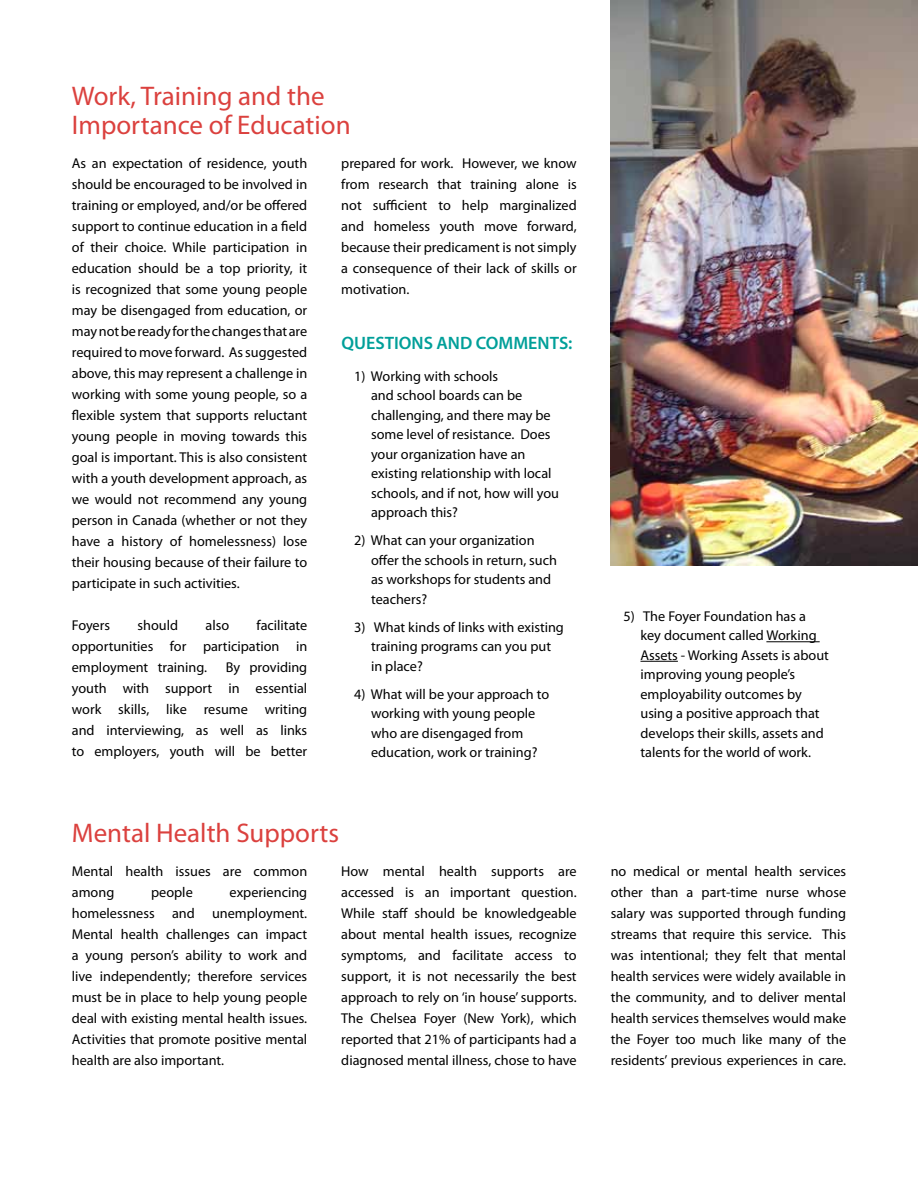
<style>
.page{position:relative;width:918px;height:1188px;background:#fff}
.page>*{position:absolute;margin:0;border:0;box-sizing:border-box;transform-origin:0 0}
.t1{font:27px/28.5px "Myriad Pro";color:#db413e}
.t2{font:600 18px "Myriad Pro";color:#009f99}
.t3{font:14.25px/21px "Myriad Pro";color:#000;text-align:justify}
</style>
<div class="page">
<img style="left:611px;top:0;width:307px;height:566px">
<hr style="left:766px;top:641px;width:54px;height:1px;background:#000">
<hr style="left:640px;top:661px;width:38px;height:1px;background:#000">
<p class="t1" style="left:72px;top:82px;width:280px">Work, Training and the<br>Importance of Education</p>
<p class="t3" style="left:72px;top:153px;width:237px">As an expectation of residence, youth should be encouraged to be involved in training or employed, and/or be offered support to continue education in a field of their choice. While participation in education should be a top priority, it is recognized that some young people may be disengaged from education, or may not be ready for the changes that are required to move forward. As suggested above, this may represent a challenge in working with some young people, so a flexible system that supports reluctant young people in moving towards this goal is important. This is also consistent with a youth development approach, as we would not recommend any young person in Canada (whether or not they have a history of homelessness) lose their housing because of their failure to participate in such activities.</p>
<p class="t3" style="left:72px;top:615px;width:40px">Foyers</p>
<p class="t3" style="left:137px;top:615px;width:42px">should</p>
<p class="t3" style="left:205px;top:615px;width:25px">also</p>
<p class="t3" style="left:341px;top:153px;width:237px">prepared for work. However, we know from research that training alone is not sufficient to help marginalized and homeless youth move forward, because their predicament is not simply a consequence of their lack of skills or motivation.</p>
<p class="t2" style="left:341px;top:332px;width:233px">QUESTIONS AND COMMENTS:</p>
<p class="t3" style="left:371px;top:366px;width:190px;line-height:19.5px;text-align:left;text-indent:-17px">1) Working with schools<br>and school boards can be challenging, and there may be some level of resistance. Does your organization have an existing relationship with local schools, and if not, how will you approach this?</p>
<p class="t3" style="left:371px;top:531px;width:188px;line-height:19.5px;text-align:left;text-indent:-17px">2) What can your organization offer the schools in return, such as workshops for students and teachers?</p>
<p class="t3" style="left:371px;top:617px;width:194px;line-height:19.5px;text-align:left;text-indent:-17px">3) What kinds of links with existing training programs can you put in place?</p>
<p class="t3" style="left:371px;top:684px;width:180px;line-height:19.5px;text-align:left;text-indent:-17px">4) What will be your approach to working with young people who are disengaged from education, work or training?</p>
<p class="t3" style="left:72px;top:615px;width:237px;text-indent:185px">facilitate opportunities for participation in employment training.</p>
<p class="t3" style="left:72px;top:657px;width:237px;text-indent:154px">By providing youth with support in essential work skills, like resume writing and interviewing, as well as links to employers, youth will be better</p>
<p class="t3" style="left:640px;top:606px;width:190px;line-height:19.5px;text-align:left;text-indent:-17px">5) The Foyer Foundation has a key document called Working<br>Assets - Working Assets is about improving young people’s employability outcomes by using a positive approach that develops their skills, assets and talents for the world of work.</p>
<p class="t1" style="left:72px;top:818px;width:269px">Mental Health Supports</p>
<p class="t3" style="left:72px;top:860px;width:237px">Mental health issues are common among</p>
<p class="t3" style="left:341px;top:860px;width:237px">How mental health supports are accessed is an important question.<br>While staff should be knowledgeable about mental health issues, recognize symptoms, and facilitate access to support, it is not necessarily the best approach to rely on ‘in house’ supports.<br>The Chelsea Foyer (New York), which reported that 21% of participants had a diagnosed mental illness, chose to have</p>
<p class="t3" style="left:611px;top:860px;width:237px">no medical or mental health services other than a part-time nurse whose salary was supported through funding streams that require this service. This was intentional; they felt that mental health services were widely available in the community, and to deliver mental health services themselves would make the Foyer too much like many of the residents’ previous experiences in care.</p>
<p class="t3" style="left:151px;top:881px;width:43px">people</p>
<p class="t3" style="left:72px;top:881px;width:237px;text-indent:158px">experiencing homelessness and unemployment.<br>Mental health challenges can impact a young person’s ability to work and live independently; therefore services must be in place to help young people deal with existing mental health issues.<br>Activities that promote positive mental health are also important.</p>
</div>
